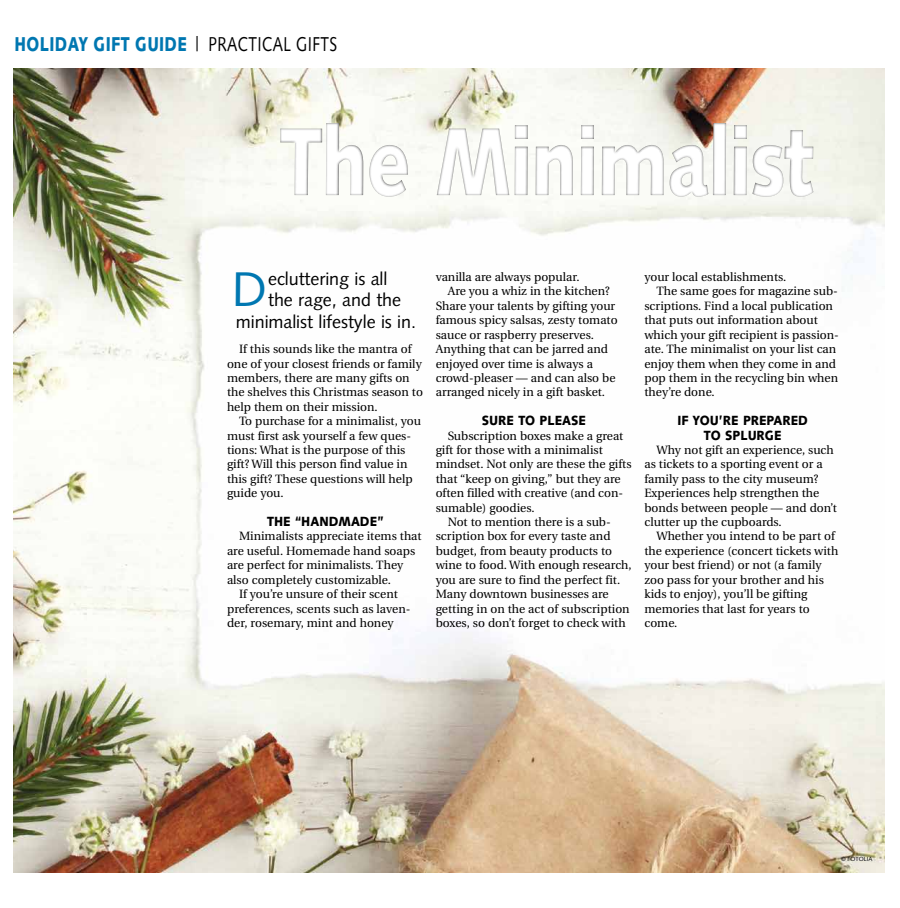
<style>
.page{position:relative;width:900px;height:908px;background:#fff}
.page>*{position:absolute;margin:0;border:0;box-sizing:border-box;transform-origin:0 0}
.t1{font:48.6px "Syntax";color:#0077b1}
.t2{font:900 20px "Syntax";letter-spacing:.025em;color:#0077b1;scale:.77 1}
.t3{font:18px "Syntax";letter-spacing:-.005em;color:#000}
.t4{font:900 13.3px/14.4px "Syntax";color:#000;text-align:center;scale:.91 1}
.t5{font:12px/14.4px "Utopia";color:#000}
.t6{font:6px "Syntax";color:#000}
.s1{font-weight:400;color:#000}
</style>
<div class="page">
<img style="left:13px;top:68px;width:872px;height:804px">
<div style="left:269px;top:104px;width:631px;height:116px;background:#000;opacity:.75"></div>
<h2 class="t2" style="left:14px;top:32px;width:421px">HOLIDAY GIFT GUIDE <span class="s1">| PRACTICAL GIFTS</span></h2>
<h1 class="t1" style="left:232px;top:260px;width:37px">D</h1>
<h3 class="t3" style="left:268px;top:268px;width:121px">ecluttering is all</h3>
<h3 class="t3" style="left:268px;top:289px;width:135px">the rage, and the</h3>
<h3 class="t3" style="left:236px;top:311px;width:182px">minimalist lifestyle is in.</h3>
<p class="t5" style="left:227px;top:342px;width:197px;text-indent:12px">If this sounds like the mantra of one of your closest friends or family members, there are many gifts on the shelves this Christmas season to help them on their mission.</p>
<p class="t5" style="left:227px;top:414px;width:196px;text-indent:12px">To purchase for a minimalist, you must first ask yourself a few ques&shy;tions: What is the purpose of this gift? Will this person find value in this gift? These questions will help guide you.</p>
<p class="t4" style="left:267px;top:514px;width:129px">THE “HANDMADE”</p>
<p class="t5" style="left:239px;top:529px;width:184px">Minimalists appreciate items that</p>
<p class="t5" style="left:227px;top:543px;width:190px">are useful. Homemade hand soaps</p>
<p class="t5" style="left:227px;top:558px;width:178px">are perfect for minimalists. They</p>
<p class="t5" style="left:227px;top:572px;width:165px">also completely customizable.</p>
<p class="t5" style="left:239px;top:587px;width:160px">If you’re unsure of their scent</p>
<p class="t5" style="left:227px;top:601px;width:185px">preferences, scents such as laven-</p>
<p class="t5" style="left:227px;top:615px;width:168px">der, rosemary, mint and honey</p>
<p class="t5" style="left:436px;top:270px;width:145px">vanilla are always popular.</p>
<p class="t5" style="left:448px;top:284px;width:164px">Are you a whiz in the kitchen?</p>
<p class="t5" style="left:436px;top:299px;width:181px">Share your talents by gifting your</p>
<p class="t5" style="left:436px;top:313px;width:183px">famous spicy salsas, zesty tomato</p>
<p class="t5" style="left:436px;top:327px;width:160px">sauce or raspberry preserves.</p>
<p class="t5" style="left:436px;top:342px;width:174px">Anything that can be jarred and</p>
<p class="t5" style="left:436px;top:356px;width:159px">enjoyed over time is always a</p>
<p class="t5" style="left:436px;top:371px;width:181px">crowd-pleaser — and can also be</p>
<p class="t5" style="left:436px;top:385px;width:171px">arranged nicely in a gift basket.</p>
<p class="t4" style="left:482px;top:413px;width:116px">SURE TO PLEASE</p>
<p class="t5" style="left:448px;top:428px;width:177px">Subscription boxes make a great</p>
<p class="t5" style="left:436px;top:443px;width:169px">gift for those with a minimalist</p>
<p class="t5" style="left:436px;top:457px;width:197px">mindset. Not only are these the gifts</p>
<p class="t5" style="left:436px;top:471px;width:187px">that “keep on giving,” but they are</p>
<p class="t5" style="left:436px;top:486px;width:189px">often filled with creative (and con-</p>
<p class="t5" style="left:436px;top:500px;width:100px">sumable) goodies.</p>
<p class="t5" style="left:448px;top:515px;width:165px">Not to mention there is a sub-</p>
<p class="t5" style="left:436px;top:529px;width:176px">scription box for every taste and</p>
<p class="t5" style="left:436px;top:543px;width:178px">budget, from beauty products to</p>
<p class="t5" style="left:436px;top:558px;width:198px">wine to food. With enough research,</p>
<p class="t5" style="left:436px;top:572px;width:186px">you are sure to find the perfect fit.</p>
<p class="t5" style="left:436px;top:587px;width:175px">Many downtown businesses are</p>
<p class="t5" style="left:436px;top:601px;width:195px">getting in on the act of subscription</p>
<p class="t5" style="left:436px;top:615px;width:191px">boxes, so don’t forget to check with</p>
<p class="t5" style="left:644px;top:270px;width:143px">your local establishments.</p>
<p class="t5" style="left:656px;top:284px;width:183px">The same goes for magazine sub-</p>
<p class="t5" style="left:644px;top:299px;width:190px">scriptions. Find a local publication</p>
<p class="t5" style="left:644px;top:313px;width:175px">that puts out information about</p>
<p class="t5" style="left:644px;top:327px;width:196px">which your gift recipient is passion-</p>
<p class="t5" style="left:644px;top:342px;width:193px">ate. The minimalist on your list can</p>
<p class="t5" style="left:644px;top:356px;width:193px">enjoy them when they come in and</p>
<p class="t5" style="left:644px;top:371px;width:195px">pop them in the recycling bin when</p>
<p class="t5" style="left:644px;top:385px;width:72px">they’re done.</p>
<p class="t4" style="left:677px;top:413px;width:145px">IF YOU’RE PREPARED<br>TO SPLURGE</p>
<p class="t5" style="left:644px;top:443px;width:194px;text-indent:12px">Why not gift an experience, such as tickets to a sporting event or a family pass to the city museum?<br>Experiences help strengthen the bonds between people — and don’t clutter up the cupboards.</p>
<p class="t5" style="left:644px;top:529px;width:195px;text-indent:12px">Whether you intend to be part of the experience (concert tickets with your best friend) or not (a family zoo pass for your brother and his kids to enjoy), you’ll be gifting memories that last for years to come.</p>
<p class="t6" style="left:841px;top:854px;width:33px">© FOTOLIA</p>
</div>
